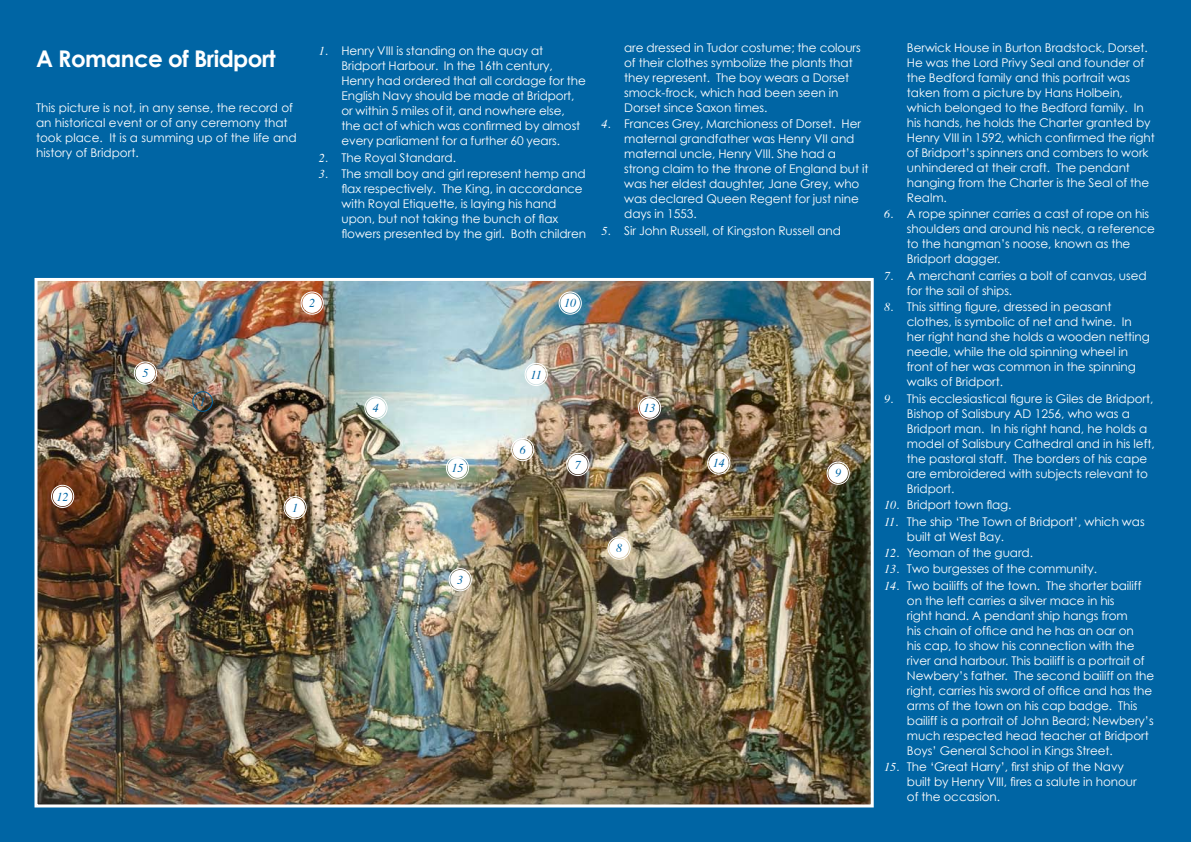
<style>
.page{position:relative;width:1191px;height:842px;background:#0065a4}
.page>*{position:absolute;margin:0;border:0;box-sizing:border-box;transform-origin:0 0}
.t1{font:700 23px "Century Gothic";letter-spacing:-.025em;color:#fff}
.t2{font:12px/15px "Century Gothic";letter-spacing:-.005em;color:#fff}
.t3{font:italic 12px "Times";color:#0065a4}
.s1{font-family:"Times";font-style:italic}
</style>
<div class="page">
<img style="left:38px;top:282px;width:831px;height:521px">
<div style="left:34px;top:278px;width:839px;height:529px;border:3px solid #fff"></div>
<svg style="left:193px;top:392px;width:19px;height:19px"></svg>
<div style="left:192px;top:391px;width:21px;height:21px;border:1px solid #0065a4;border-radius:50%"></div>
<div style="left:285px;top:498px;width:20px;height:19px;background:#fff;border-radius:50%"></div>
<div style="left:283px;top:496px;width:24px;height:23px;border:1px solid #fff;border-radius:50%"></div>
<div style="left:302px;top:293px;width:20px;height:20px;background:#fff;border-radius:50%"></div>
<div style="left:300px;top:291px;width:24px;height:24px;border:1px solid #fff;border-radius:50%"></div>
<div style="left:450px;top:570px;width:20px;height:19px;background:#fff;border-radius:50%"></div>
<div style="left:448px;top:568px;width:24px;height:23px;border:1px solid #fff;border-radius:50%"></div>
<div style="left:366px;top:398px;width:20px;height:20px;background:#fff;border-radius:50%"></div>
<div style="left:364px;top:396px;width:23px;height:24px;border:1px solid #fff;border-radius:50%"></div>
<div style="left:136px;top:363px;width:19px;height:20px;background:#fff;border-radius:50%"></div>
<div style="left:134px;top:361px;width:23px;height:24px;border:1px solid #fff;border-radius:50%"></div>
<div style="left:513px;top:440px;width:19px;height:19px;background:#fff;border-radius:50%"></div>
<div style="left:511px;top:438px;width:23px;height:23px;border:1px solid #fff;border-radius:50%"></div>
<div style="left:568px;top:455px;width:19px;height:19px;background:#fff;border-radius:50%"></div>
<div style="left:566px;top:453px;width:23px;height:23px;border:1px solid #fff;border-radius:50%"></div>
<div style="left:609px;top:538px;width:20px;height:20px;background:#fff;border-radius:50%"></div>
<div style="left:607px;top:536px;width:23px;height:24px;border:1px solid #fff;border-radius:50%"></div>
<div style="left:828px;top:463px;width:20px;height:20px;background:#fff;border-radius:50%"></div>
<div style="left:826px;top:462px;width:23px;height:23px;border:1px solid #fff;border-radius:50%"></div>
<div style="left:560px;top:293px;width:20px;height:20px;background:#fff;border-radius:50%"></div>
<div style="left:558px;top:291px;width:24px;height:24px;border:1px solid #fff;border-radius:50%"></div>
<div style="left:526px;top:365px;width:20px;height:19px;background:#fff;border-radius:50%"></div>
<div style="left:524px;top:363px;width:24px;height:23px;border:1px solid #fff;border-radius:50%"></div>
<div style="left:53px;top:487px;width:19px;height:19px;background:#fff;border-radius:50%"></div>
<div style="left:51px;top:485px;width:23px;height:23px;border:1px solid #fff;border-radius:50%"></div>
<div style="left:640px;top:398px;width:19px;height:20px;background:#fff;border-radius:50%"></div>
<div style="left:638px;top:396px;width:23px;height:24px;border:1px solid #fff;border-radius:50%"></div>
<div style="left:709px;top:453px;width:19px;height:20px;background:#fff;border-radius:50%"></div>
<div style="left:707px;top:451px;width:23px;height:24px;border:1px solid #fff;border-radius:50%"></div>
<div style="left:448px;top:458px;width:19px;height:20px;background:#fff;border-radius:50%"></div>
<div style="left:446px;top:456px;width:23px;height:24px;border:1px solid #fff;border-radius:50%"></div>
<h1 class="t1" style="left:36px;top:44px;width:241px">A Romance of Bridport</h1>
<p class="t2" style="left:341px;top:43px;width:246px;text-indent:-23px"><span class="s1">1.</span> Henry VIII is standing on the quay at Bridport Harbour. In the 16th century, Henry had ordered that all cordage for the English Navy should be made at Bridport, or within 5 miles of it, and nowhere else, the act of which was confirmed by almost every parliament for a further 60 years.</p>
<p class="t2" style="left:319px;top:150px;width:139px"><span class="s1">2.</span> The Royal Standard.</p>
<p class="t2" style="left:341px;top:166px;width:246px;text-indent:-23px"><span class="s1">3.</span> The small boy and girl represent hemp and flax respectively. The King, in accordance with Royal Etiquette, is laying his hand upon, but not taking the bunch of flax flowers presented by the girl. Both children</p>
<p class="t2" style="left:36px;top:100px;width:262px">This picture is not, in any sense, the record of an historical event or of any ceremony that took place. It is a summing up of the life and history of Bridport.</p>
<p class="t2" style="left:624px;top:40px;width:238px">are dressed in Tudor costume; the colours of their clothes symbolize the plants that they represent. The boy wears a Dorset smock-frock, which had been seen in Dorset since Saxon times.</p>
<p class="t2" style="left:624px;top:116px;width:246px;text-indent:-23px"><span class="s1">4.</span> Frances Grey, Marchioness of Dorset. Her maternal grandfather was Henry VII and maternal uncle, Henry VIII. She had a strong claim to the throne of England but it was her eldest daughter, Jane Grey, who was declared Queen Regent for just nine days in 1553.</p>
<p class="t2" style="left:601px;top:223px;width:241px"><span class="s1">5.</span> Sir John Russell, of Kingston Russell and</p>
<p class="t3" style="left:309px;top:293px;width:7px">2</p>
<p class="t3" style="left:564px;top:293px;width:13px">10</p>
<p class="t3" style="left:57px;top:486px;width:13px">12</p>
<p class="t3" style="left:142px;top:363px;width:7px">5</p>
<p class="t3" style="left:200px;top:391px;width:7px">1</p>
<p class="t3" style="left:292px;top:497px;width:7px">1</p>
<p class="t3" style="left:373px;top:398px;width:7px">4</p>
<p class="t3" style="left:451px;top:458px;width:13px">15</p>
<p class="t3" style="left:457px;top:569px;width:7px">3</p>
<p class="t3" style="left:530px;top:364px;width:13px">11</p>
<p class="t3" style="left:519px;top:439px;width:7px">6</p>
<p class="t3" style="left:575px;top:454px;width:7px">7</p>
<p class="t3" style="left:643px;top:398px;width:13px">13</p>
<p class="t3" style="left:616px;top:538px;width:7px">8</p>
<p class="t3" style="left:712px;top:453px;width:13px">14</p>
<p class="t3" style="left:835px;top:463px;width:7px">9</p>
<p class="t2" style="left:907px;top:40px;width:249px">Berwick House in Burton Bradstock, Dorset.<br>He was the Lord Privy Seal and founder of the Bedford family and this portrait was taken from a picture by Hans Holbein, which belonged to the Bedford family. In his hands, he holds the Charter granted by Henry VIII in 1592, which confirmed the right of Bridport’s spinners and combers to work unhindered at their craft. The pendant hanging from the Charter is the Seal of the Realm.</p>
<p class="t2" style="left:907px;top:206px;width:249px;text-indent:-23px"><span class="s1">6.</span> A rope spinner carries a cast of rope on his shoulders and around his neck, a reference to the hangman’s noose, known as the Bridport dagger.</p>
<p class="t2" style="left:907px;top:268px;width:241px;text-indent:-23px"><span class="s1">7.</span> A merchant carries a bolt of canvas, used for the sail of ships.</p>
<p class="t2" style="left:907px;top:299px;width:244px;text-indent:-23px"><span class="s1">8.</span> This sitting figure, dressed in peasant clothes, is symbolic of net and twine. In her right hand she holds a wooden netting needle, while the old spinning wheel in front of her was common in the spinning walks of Bridport.</p>
<p class="t2" style="left:907px;top:391px;width:249px;text-indent:-23px"><span class="s1">9.</span> This ecclesiastical figure is Giles de Bridport, Bishop of Salisbury AD 1256, who was a Bridport man. In his right hand, he holds a model of Salisbury Cathedral and in his left, the pastoral staff. The borders of his cape are embroidered with subjects relevant to Bridport.</p>
<p class="t2" style="left:884px;top:497px;width:129px"><span class="s1">10.</span> Bridport town flag.</p>
<p class="t2" style="left:907px;top:514px;width:239px;text-indent:-23px"><span class="s1">11.</span> The ship ‘The Town of Bridport’, which was built at West Bay.</p>
<p class="t2" style="left:884px;top:545px;width:150px"><span class="s1">12.</span> Yeoman of the guard.</p>
<p class="t2" style="left:884px;top:561px;width:214px"><span class="s1">13.</span> Two burgesses of the community.</p>
<p class="t2" style="left:907px;top:578px;width:249px;text-indent:-23px"><span class="s1">14.</span> Two bailiffs of the town. The shorter bailiff on the left carries a silver mace in his<br>right hand. A pendant ship hangs from<br>his chain of office and he has an oar on<br>his cap, to show his connection with the river and harbour. This bailiff is a portrait of Newbery’s father. The second bailiff on the right, carries his sword of office and has the arms of the town on his cap badge. This bailiff is a portrait of John Beard; Newbery’s much respected head teacher at Bridport Boys’ General School in Kings Street.</p>
<p class="t2" style="left:907px;top:759px;width:231px;text-indent:-23px"><span class="s1">15.</span> The ‘Great Harry’, first ship of the Navy built by Henry VIII, fires a salute in honour of the occasion.</p>
</div>
